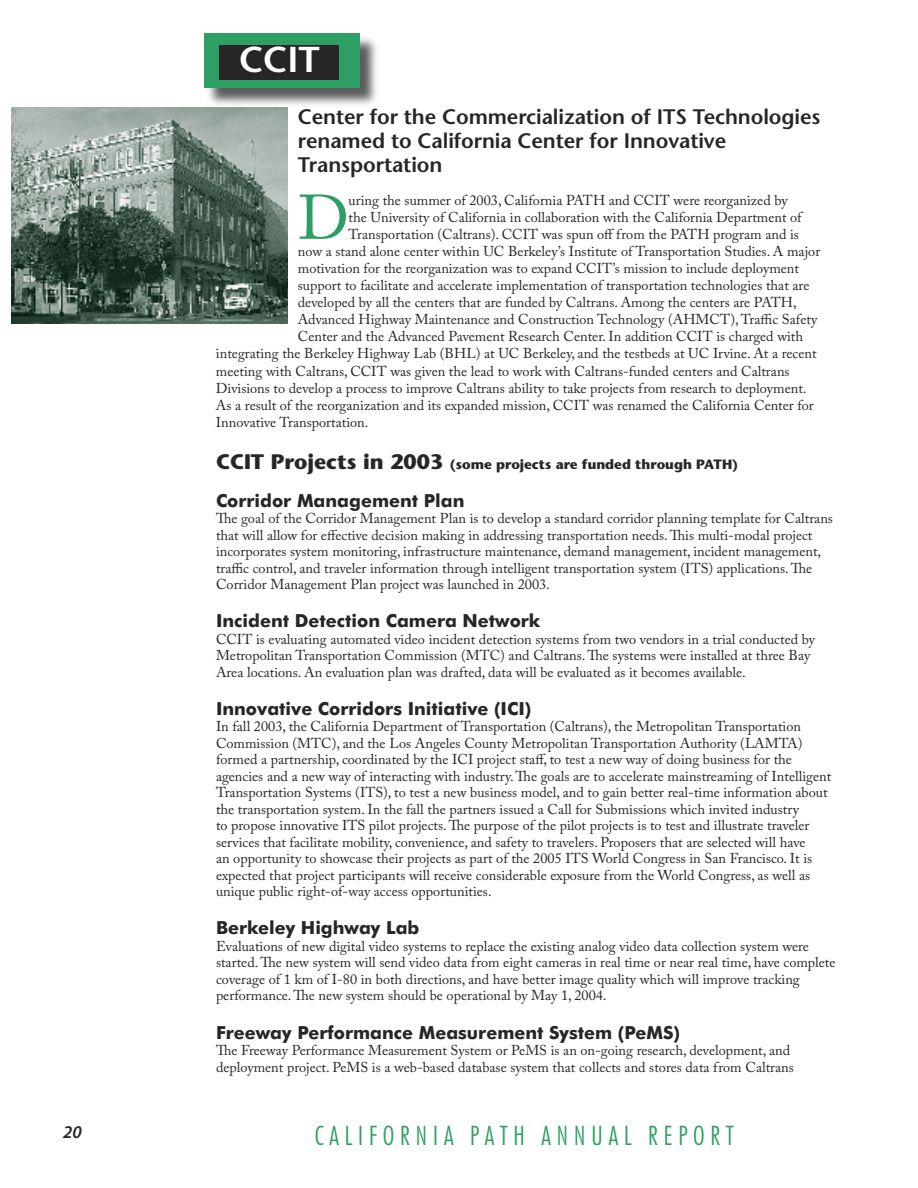
<style>
.page{position:relative;width:918px;height:1188px;background:#fff}
.page>*{position:absolute;margin:0;border:0;box-sizing:border-box;transform-origin:0 0}
.t1{font:62.4px "Adobe Caslon Pro";color:#2e9f64}
.t2{font:600 36px "Stone Sans";color:#fff}
.t3{font:300 condensed 27px "Futura BT";letter-spacing:.2em;color:#2e9f64}
.t4{font:600 21px/24px "Stone Sans";letter-spacing:-.005em;color:#272525}
.t5{font:700 18px "Futura BT";color:#272525}
.t6{font:italic 600 18px "Myriad Pro";color:#272525}
.t7{font:14.25px/16.5px "Adobe Caslon Pro";color:#272525}
.t8{font:700 13.5px "Stone Sans";color:#272525}
.s1{font-size:21px}
</style>
<div class="page">
<div style="left:205px;top:34px;width:175px;height:73px;background:#272525;opacity:.75"></div>
<div style="left:204px;top:33px;width:156px;height:54px;background:#2e9f64"></div>
<div style="left:220px;top:45px;width:119px;height:34px;background:#272525"></div>
<img style="left:12px;top:108px;width:275px;height:215px">
<h2 class="t2" style="left:239px;top:38px;width:82px">CCIT</h2>
<h3 class="t4" style="left:298px;top:105px;width:524px">Center for the Commercialization of ITS Technologies renamed to California Center for Innovative<br>Transportation</h3>
<h1 class="t1" style="left:298px;top:181px;width:52px">D</h1>
<p class="t7" style="left:349px;top:191px;width:441px">uring the summer of 2003, California PATH and CCIT were reorganized by</p>
<p class="t7" style="left:349px;top:208px;width:455px">the University of California in collaboration with the California Department of</p>
<p class="t7" style="left:349px;top:226px;width:452px">Transportation (Caltrans). CCIT was spun off from the PATH program and is</p>
<p class="t7" style="left:298px;top:243px;width:524px">now a stand alone center within UC Berkeley’s Institute of Transportation Studies. A major</p>
<p class="t7" style="left:298px;top:260px;width:503px">motivation for the reorganization was to expand CCIT’s mission to include deployment</p>
<p class="t7" style="left:298px;top:277px;width:513px">support to facilitate and accelerate implementation of transportation technologies that are</p>
<p class="t7" style="left:298px;top:294px;width:500px">developed by all the centers that are funded by Caltrans. Among the centers are PATH,</p>
<p class="t7" style="left:298px;top:311px;width:521px">Advanced Highway Maintenance and Construction Technology (AHMCT), Traffic Safety</p>
<p class="t7" style="left:298px;top:328px;width:507px">Center and the Advanced Pavement Research Center. In addition CCIT is charged with</p>
<p class="t7" style="left:216px;top:345px;width:602px">integrating the Berkeley Highway Lab (BHL) at UC Berkeley, and the testbeds at UC Irvine. At a recent</p>
<p class="t7" style="left:216px;top:362px;width:575px">meeting with Caltrans, CCIT was given the lead to work with Caltrans-funded centers and Caltrans</p>
<p class="t7" style="left:216px;top:379px;width:592px">Divisions to develop a process to improve Caltrans ability to take projects from research to deployment.</p>
<p class="t7" style="left:216px;top:397px;width:599px">As a result of the reorganization and its expanded mission, CCIT was renamed the California Center for</p>
<p class="t7" style="left:216px;top:414px;width:154px">Innovative Transportation.</p>
<p class="t8" style="left:216px;top:456px;width:524px"><span class="s1">CCIT Projects in 2003</span> (some projects are funded through PATH)</p>
<p class="t5" style="left:216px;top:489px;width:250px">Corridor Management Plan</p>
<p class="t7" style="left:216px;top:510px;width:619px">The goal of the Corridor Management Plan is to develop a standard corridor planning template for Caltrans that will allow for effective decision making in addressing transportation needs. This multi-modal project incorporates system monitoring, infrastructure maintenance, demand management, incident management, traffic control, and traveler information through intelligent transportation system (ITS) applications. The Corridor Management Plan project was launched in 2003.</p>
<p class="t5" style="left:216px;top:610px;width:326px">Incident Detection Camera Network</p>
<p class="t7" style="left:216px;top:631px;width:601px">CCIT is evaluating automated video incident detection systems from two vendors in a trial conducted by<br>Metropolitan Transportation Commission (MTC) and Caltrans. The systems were installed at three Bay<br>Area locations. An evaluation plan was drafted, data will be evaluated as it becomes available.</p>
<p class="t5" style="left:216px;top:697px;width:317px">Innovative Corridors Initiative (ICI)</p>
<p class="t7" style="left:216px;top:718px;width:617px">In fall 2003, the California Department of Transportation (Caltrans), the Metropolitan Transportation Commission (MTC), and the Los Angeles County Metropolitan Transportation Authority (LAMTA) formed a partnership, coordinated by the ICI project staff, to test a new way of doing business for the agencies and a new way of interacting with industry. The goals are to accelerate mainstreaming of Intelligent Transportation Systems (ITS), to test a new business model, and to gain better real-time information about the transportation system. In the fall the partners issued a Call for Submissions which invited industry<br>to propose innovative ITS pilot projects. The purpose of the pilot projects is to test and illustrate traveler services that facilitate mobility, convenience, and safety to travelers. Proposers that are selected will have<br>an opportunity to showcase their projects as part of the 2005 ITS World Congress in San Francisco. It is expected that project participants will receive considerable exposure from the World Congress, as well as unique public right-of-way access opportunities.</p>
<p class="t5" style="left:216px;top:917px;width:205px">Berkeley Highway Lab</p>
<p class="t7" style="left:216px;top:938px;width:621px">Evaluations of new digital video systems to replace the existing analog video data collection system were started. The new system will send video data from eight cameras in real time or near real time, have complete coverage of 1 km of I-80 in both directions, and have better image quality which will improve tracking performance. The new system should be operational by May 1, 2004.</p>
<p class="t5" style="left:216px;top:1021px;width:466px">Freeway Performance Measurement System (PeMS)</p>
<p class="t7" style="left:216px;top:1042px;width:579px">The Freeway Performance Measurement System or PeMS is an on-going research, development, and deployment project. PeMS is a web-based database system that collects and stores data from Caltrans</p>
<p class="t6" style="left:63px;top:1122px;width:20px">20</p>
<h3 class="t3" style="left:315px;top:1119px;width:421px">CALIFORNIA PATH ANNUAL REPORT</h3>
</div>
